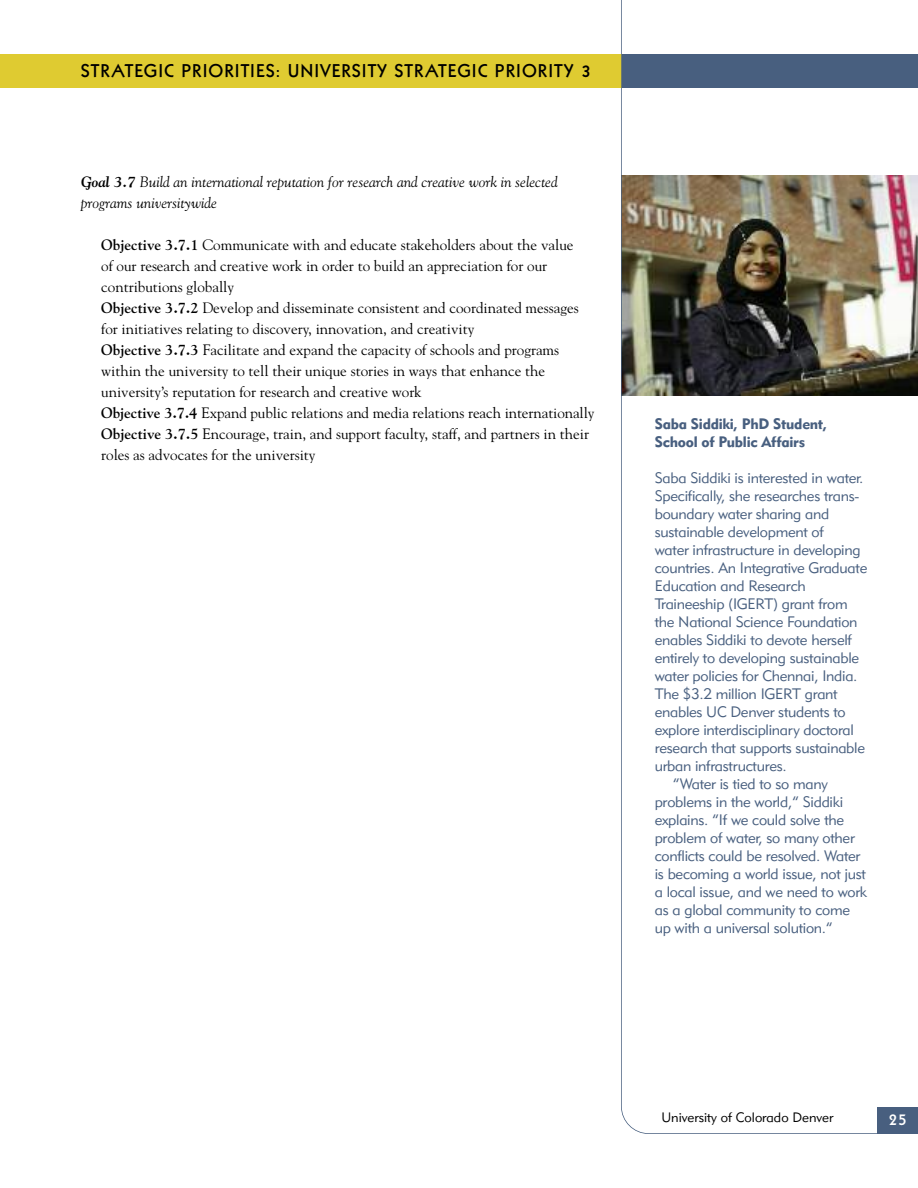
<style>
.page{position:relative;width:918px;height:1188px;background:#fff}
.page>*{position:absolute;margin:0;border:0;box-sizing:border-box;transform-origin:0 0}
.t1{font:18px "Geometric 231 BT Bold C";letter-spacing:.055em;color:#000}
.t2{font:16.5px "Geometric 231 BT Bold C";color:#fff}
.t3{font:15px "Geometric 415 BT Lite A";letter-spacing:-.015em;color:#485f7f}
.t4{font:15px/21px "Goudy";color:#000}
.t5{font:italic 15px/21px "Goudy";color:#000}
.t6{font:15px/18px "Geometric 415 BT Black A";letter-spacing:-.015em;color:#485f7f}
.t7{font:13.5px "Geometric 415 BT Lite A";color:#000}
.s1{font-weight:700}
</style>
<div class="page">
<div style="left:0;top:54px;width:621px;height:34px;background:#dfcb31"></div>
<svg style="left:621px;top:0;width:297px;height:1134px"></svg>
<div style="left:878px;top:1107px;width:40px;height:27px;background:#485f7f"></div>
<p class="t1" style="left:81px;top:64px;width:512px">STRATEGIC PRIORITIES: UNIVERSITY STRATEGIC PRIORITY 3</p>
<p class="t5" style="left:81px;top:171px;width:478px"><span class="s1">Goal 3.7</span> Build an international reputation for research and creative work in selected programs universitywide</p>
<p class="t4" style="left:101px;top:234px;width:495px"><span class="s1">Objective 3.7.1</span> Communicate with and educate stakeholders about the value<br>of our research and creative work in order to build an appreciation for our contributions globally<br><span class="s1">Objective 3.7.2</span> Develop and disseminate consistent and coordinated messages for initiatives relating to discovery, innovation, and creativity<br><span class="s1">Objective 3.7.3</span> Facilitate and expand the capacity of schools and programs within the university to tell their unique stories in ways that enhance the university’s reputation for research and creative work<br><span class="s1">Objective 3.7.4</span> Expand public relations and media relations reach internationally <span class="s1">Objective 3.7.5</span> Encourage, train, and support faculty, staff, and partners in their roles as advocates for the university</p>
<p class="t6" style="left:655px;top:417px;width:174px">Saba Siddiki, PhD Student,<br>School of Public Affairs</p>
<p class="t3" style="left:655px;top:473px;width:210px">Saba Siddiki is interested in water.</p>
<p class="t3" style="left:655px;top:491px;width:206px">Specifically, she researches trans-</p>
<p class="t3" style="left:655px;top:509px;width:176px">boundary water sharing and</p>
<p class="t3" style="left:655px;top:527px;width:171px">sustainable development of</p>
<p class="t3" style="left:655px;top:545px;width:207px">water infrastructure in developing</p>
<p class="t3" style="left:655px;top:563px;width:214px">countries. An Integrative Graduate</p>
<p class="t3" style="left:655px;top:581px;width:152px">Education and Research</p>
<p class="t3" style="left:655px;top:599px;width:195px">Traineeship (IGERT) grant from</p>
<p class="t3" style="left:655px;top:617px;width:204px">the National Science Foundation</p>
<p class="t3" style="left:655px;top:635px;width:199px">enables Siddiki to devote herself</p>
<p class="t3" style="left:655px;top:653px;width:206px">entirely to developing sustainable</p>
<p class="t3" style="left:655px;top:671px;width:204px">water policies for Chennai, India.</p>
<p class="t3" style="left:655px;top:689px;width:184px">The $3.2 million IGERT grant</p>
<p class="t3" style="left:655px;top:707px;width:193px">enables UC Denver students to</p>
<p class="t3" style="left:655px;top:725px;width:201px">explore interdisciplinary doctoral</p>
<p class="t3" style="left:655px;top:743px;width:212px">research that supports sustainable</p>
<p class="t3" style="left:655px;top:761px;width:134px">urban infrastructures.</p>
<p class="t3" style="left:673px;top:779px;width:156px">“Water is tied to so many</p>
<p class="t3" style="left:655px;top:797px;width:190px">problems in the world,” Siddiki</p>
<p class="t3" style="left:655px;top:815px;width:191px">explains. “If we could solve the</p>
<p class="t3" style="left:655px;top:833px;width:202px">problem of water, so many other</p>
<p class="t3" style="left:655px;top:851px;width:207px">conflicts could be resolved. Water</p>
<p class="t3" style="left:655px;top:869px;width:213px">is becoming a world issue, not just</p>
<p class="t3" style="left:655px;top:887px;width:214px">a local issue, and we need to work</p>
<p class="t3" style="left:655px;top:905px;width:197px">as a global community to come</p>
<p class="t3" style="left:655px;top:923px;width:180px">up with a universal solution.”</p>
<p class="t7" style="left:661px;top:1112px;width:173px">University of Colorado Denver</p>
<p class="t2" style="left:889px;top:1113px;width:20px">25</p>
<p class="t2" style="left:898px;top:1113px;width:11px">7</p>
</div>
